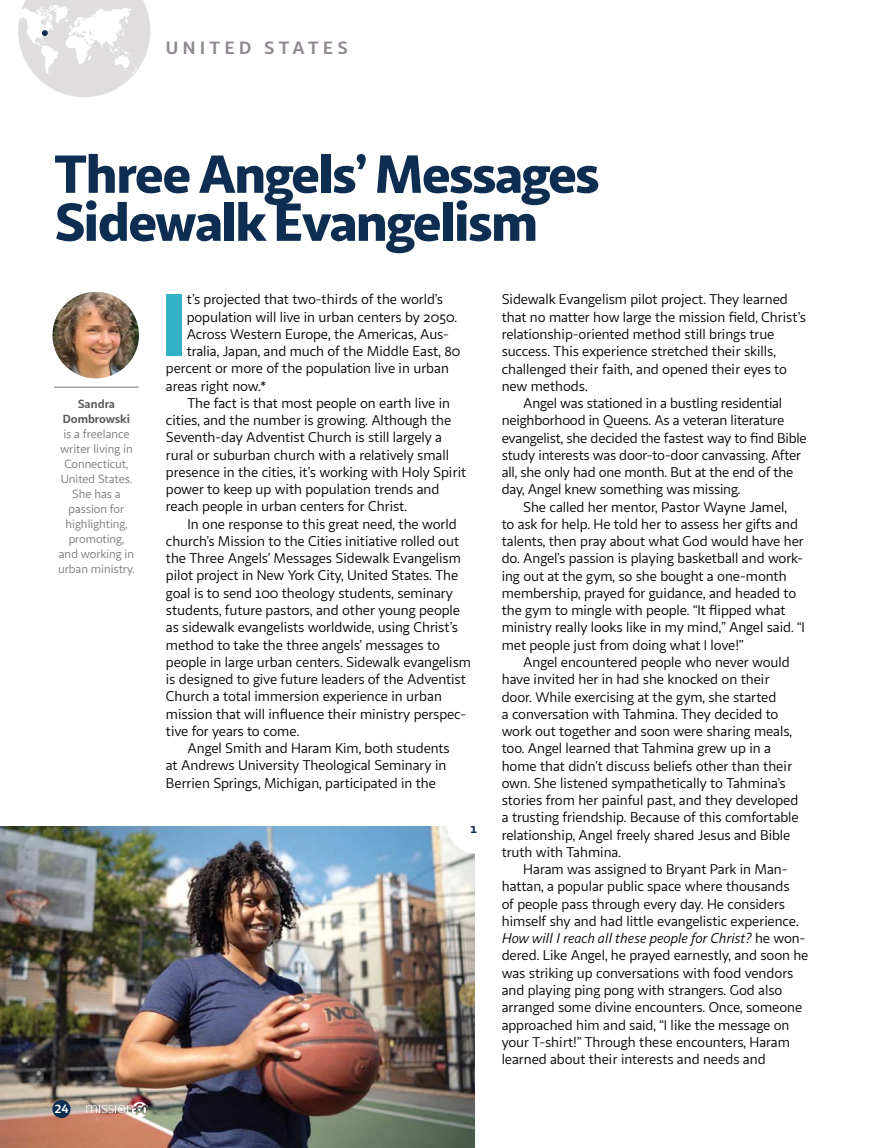
<style>
.page{position:relative;width:878px;height:1148px;background:#fff}
.page>*{position:absolute;margin:0;border:0;box-sizing:border-box;transform-origin:0 0}
.t1{font:900 89.25px "Sana Sans";color:#33b1c7}
.t2{font:900 54px/48px "Sana Sans";letter-spacing:-.04em;color:#0e2e51}
.t3{font:700 18px "Sana Sans";letter-spacing:.25em;color:#908890}
.t4{font:14.25px "Sana Sans";letter-spacing:-.01em;color:#000}
.t5{font:italic 14.25px "Sana Sans";letter-spacing:-.005em;color:#000}
.t6{font:700 13.5px "Sana Sans";color:#0e2e51}
.t7{font:12px/15px "Sana Sans";letter-spacing:-.005em;color:#77787b;text-align:center}
.t8{font:700 12px/15px "Sana Sans";letter-spacing:-.01em;color:#58595b;text-align:center}
.t9{font:700 12px "Sana Sans";color:#fff}
.s1{font-style:normal}
</style>
<div class="page">
<img style="left:0;top:826px;width:474px;height:322px">
<div style="left:53px;top:1100px;width:17px;height:17px;background:#0e2e51;border-radius:50%"></div>
<div style="left:52px;top:1099px;width:19px;height:19px;border:2px solid #0e2e51;border-radius:50%"></div>
<svg style="left:86px;top:1101px;width:62px;height:16px"></svg>
<svg style="left:18px;top:0;width:132px;height:97px"></svg>
<img style="left:52px;top:292px;width:87px;height:86px;border-radius:43px">
<hr style="left:54px;top:387px;width:85px;height:1px;background:#77787b">
<div style="left:447px;top:799px;width:54px;height:54px;background:#fff;border-radius:50%"></div>
<p class="t3" style="left:166px;top:36px;width:183px">UNITED STATES</p>
<h2 class="t2" style="left:54px;top:149px;width:547px">Three Angels’ Messages<br>Sidewalk Evangelism</h2>
<p class="t8" style="left:63px;top:396px;width:69px">Sandra<br>Dombrowski</p>
<p class="t7" style="left:58px;top:426px;width:78px">is a freelance writer living in<br>Connecticut,<br>United States.<br>She has a passion for highlighting, promoting, and working in urban ministry.</p>
<p class="t9" style="left:54px;top:1101px;width:16px">24</p>
<h1 class="t1" style="left:160px;top:266px;width:28px">I</h1>
<p class="t4" style="left:187px;top:291px;width:258px">t’s projected that two-thirds of the world’s</p>
<p class="t4" style="left:187px;top:308px;width:272px">population will live in urban centers by 2050.</p>
<p class="t4" style="left:187px;top:325px;width:263px">Across Western Europe, the Americas, Aus-</p>
<p class="t4" style="left:187px;top:342px;width:275px">tralia, Japan, and much of the Middle East, 80</p>
<p class="t4" style="left:166px;top:360px;width:284px">percent or more of the population live in urban</p>
<p class="t4" style="left:166px;top:377px;width:102px">areas right now.*</p>
<p class="t4" style="left:187px;top:394px;width:264px">The fact is that most people on earth live in</p>
<p class="t4" style="left:166px;top:411px;width:287px">cities, and the number is growing. Although the</p>
<p class="t4" style="left:166px;top:429px;width:278px">Seventh-day Adventist Church is still largely a</p>
<p class="t4" style="left:166px;top:446px;width:285px">rural or suburban church with a relatively small</p>
<p class="t4" style="left:166px;top:463px;width:302px">presence in the cities, it’s working with Holy Spirit</p>
<p class="t4" style="left:166px;top:480px;width:275px">power to keep up with population trends and</p>
<p class="t4" style="left:166px;top:498px;width:243px">reach people in urban centers for Christ.</p>
<p class="t4" style="left:187px;top:515px;width:271px">In one response to this great need, the world</p>
<p class="t4" style="left:166px;top:532px;width:294px">church’s Mission to the Cities initiative rolled out</p>
<p class="t4" style="left:166px;top:549px;width:296px">the Three Angels’ Messages Sidewalk Evangelism</p>
<p class="t4" style="left:166px;top:567px;width:294px">pilot project in New York City, United States. The</p>
<p class="t4" style="left:166px;top:584px;width:289px">goal is to send 100 theology students, seminary</p>
<p class="t4" style="left:166px;top:601px;width:295px">students, future pastors, and other young people</p>
<p class="t4" style="left:166px;top:618px;width:293px">as sidewalk evangelists worldwide, using Christ’s</p>
<p class="t4" style="left:166px;top:636px;width:275px">method to take the three angels’ messages to</p>
<p class="t4" style="left:166px;top:653px;width:306px">people in large urban centers. Sidewalk evangelism</p>
<p class="t4" style="left:166px;top:670px;width:301px">is designed to give future leaders of the Adventist</p>
<p class="t4" style="left:166px;top:687px;width:277px">Church a total immersion experience in urban</p>
<p class="t4" style="left:166px;top:705px;width:302px">mission that will influence their ministry perspec-</p>
<p class="t4" style="left:166px;top:722px;width:135px">tive for years to come.</p>
<p class="t4" style="left:187px;top:739px;width:263px">Angel Smith and Haram Kim, both students</p>
<p class="t4" style="left:166px;top:756px;width:282px">at Andrews University Theological Seminary in</p>
<p class="t4" style="left:166px;top:774px;width:271px">Berrien Springs, Michigan, participated in the</p>
<p class="t6" style="left:470px;top:819px;width:8px">1</p>
<p class="t4" style="left:501px;top:291px;width:287px">Sidewalk Evangelism pilot project. They learned</p>
<p class="t4" style="left:501px;top:308px;width:306px">that no matter how large the mission field, Christ’s</p>
<p class="t4" style="left:501px;top:325px;width:274px">relationship-oriented method still brings true</p>
<p class="t4" style="left:501px;top:343px;width:276px">success. This experience stretched their skills,</p>
<p class="t4" style="left:501px;top:360px;width:287px">challenged their faith, and opened their eyes to</p>
<p class="t4" style="left:501px;top:377px;width:88px">new methods.</p>
<p class="t4" style="left:523px;top:394px;width:260px">Angel was stationed in a bustling residential</p>
<p class="t4" style="left:501px;top:412px;width:284px">neighborhood in Queens. As a veteran literature</p>
<p class="t4" style="left:501px;top:429px;width:306px">evangelist, she decided the fastest way to find Bible</p>
<p class="t4" style="left:501px;top:446px;width:301px">study interests was door-to-door canvassing. After</p>
<p class="t4" style="left:501px;top:463px;width:293px">all, she only had one month. But at the end of the</p>
<p class="t4" style="left:501px;top:481px;width:240px">day, Angel knew something was missing.</p>
<p class="t4" style="left:523px;top:498px;width:265px">She called her mentor, Pastor Wayne Jamel,</p>
<p class="t4" style="left:501px;top:515px;width:298px">to ask for help. He told her to assess her gifts and</p>
<p class="t4" style="left:501px;top:532px;width:304px">talents, then pray about what God would have her</p>
<p class="t4" style="left:501px;top:550px;width:303px">do. Angel’s passion is playing basketball and work-</p>
<p class="t4" style="left:501px;top:567px;width:286px">ing out at the gym, so she bought a one-month</p>
<p class="t4" style="left:501px;top:584px;width:296px">membership, prayed for guidance, and headed to</p>
<p class="t4" style="left:501px;top:601px;width:285px">the gym to mingle with people. “It flipped what</p>
<p class="t4" style="left:501px;top:619px;width:305px">ministry really looks like in my mind,” Angel said. “I</p>
<p class="t4" style="left:501px;top:636px;width:243px">met people just from doing what I love!”</p>
<p class="t4" style="left:523px;top:653px;width:268px">Angel encountered people who never would</p>
<p class="t4" style="left:501px;top:670px;width:269px">have invited her in had she knocked on their</p>
<p class="t4" style="left:501px;top:688px;width:276px">door. While exercising at the gym, she started</p>
<p class="t4" style="left:501px;top:705px;width:278px">a conversation with Tahmina. They decided to</p>
<p class="t4" style="left:501px;top:722px;width:292px">work out together and soon were sharing meals,</p>
<p class="t4" style="left:501px;top:739px;width:271px">too. Angel learned that Tahmina grew up in a</p>
<p class="t4" style="left:501px;top:757px;width:292px">home that didn’t discuss beliefs other than their</p>
<p class="t4" style="left:501px;top:774px;width:285px">own. She listened sympathetically to Tahmina’s</p>
<p class="t4" style="left:501px;top:791px;width:298px">stories from her painful past, and they developed</p>
<p class="t4" style="left:501px;top:808px;width:298px">a trusting friendship. Because of this comfortable</p>
<p class="t4" style="left:501px;top:826px;width:290px">relationship, Angel freely shared Jesus and Bible</p>
<p class="t4" style="left:501px;top:843px;width:121px">truth with Tahmina.</p>
<p class="t4" style="left:523px;top:860px;width:266px">Haram was assigned to Bryant Park in Man-</p>
<p class="t4" style="left:501px;top:877px;width:289px">hattan, a popular public space where thousands</p>
<p class="t4" style="left:501px;top:895px;width:285px">of people pass through every day. He considers</p>
<p class="t4" style="left:501px;top:912px;width:299px">himself shy and had little evangelistic experience.</p>
<p class="t5" style="left:501px;top:929px;width:305px">How will I reach all these people for Christ? <span class="s1">he won-</span></p>
<p class="t4" style="left:501px;top:946px;width:308px">dered. Like Angel, he prayed earnestly, and soon he</p>
<p class="t4" style="left:501px;top:964px;width:293px">was striking up conversations with food vendors</p>
<p class="t4" style="left:501px;top:981px;width:282px">and playing ping pong with strangers. God also</p>
<p class="t4" style="left:501px;top:998px;width:302px">arranged some divine encounters. Once, someone</p>
<p class="t4" style="left:501px;top:1016px;width:289px">approached him and said, “I like the message on</p>
<p class="t4" style="left:501px;top:1033px;width:290px">your T-shirt!” Through these encounters, Haram</p>
<p class="t4" style="left:501px;top:1050px;width:265px">learned about their interests and needs and</p>
</div>
